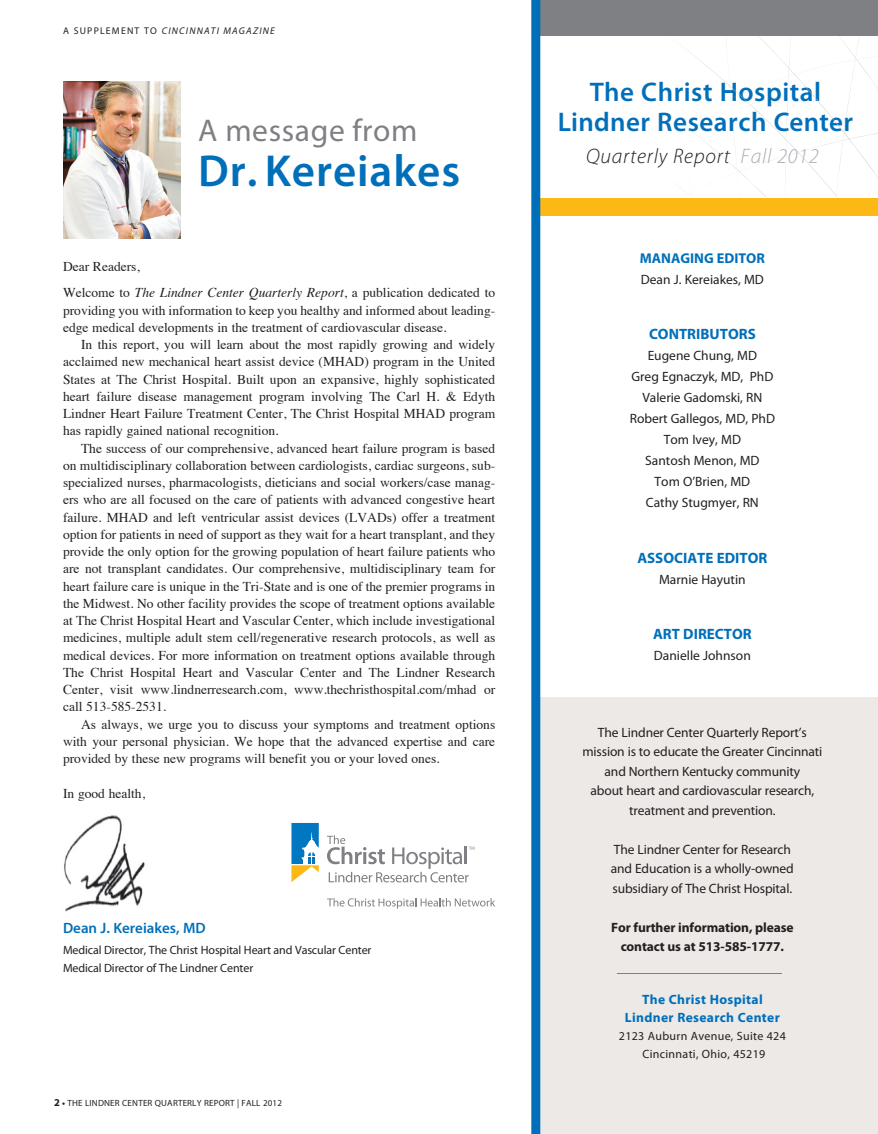
<style>
.page{position:relative;width:878px;height:1134px;background:#fff}
.page>*{position:absolute;margin:0;border:0;box-sizing:border-box;transform-origin:0 0}
.t1{font:600 45px "Myriad Pro";letter-spacing:.02em;color:#006fba}
.t2{font:31.5px "Myriad Pro";letter-spacing:.02em;color:#7e8083}
.t3{font:600 27px "Myriad Pro";letter-spacing:.02em;color:#006fba}
.t4{font:italic 300 21px "Myriad Pro";letter-spacing:.04em;color:#231f20}
.t5{font:700 15px "Myriad Pro";color:#006fba}
.t6{font:600 15px "Myriad Pro";color:#006fba}
.t7{font:700 14.25px "Myriad Pro";color:#006fba}
.t8{font:13.5px/17.2px "Times";color:#231f20;text-align:justify}
.t9{font:13.5px/19.5px "Myriad Pro";letter-spacing:-.01em;color:#231f20;text-align:center}
.t10{font:700 13.5px/19.5px "Myriad Pro";letter-spacing:-.01em;color:#231f20;text-align:center}
.t11{font:700 13.5px/18px "Myriad Pro";letter-spacing:.025em;color:#006fba;text-align:center}
.t12{font:12px/18px "Myriad Pro";letter-spacing:-.01em;color:#231f20}
.t13{font:12px "Myriad Pro";letter-spacing:.025em;color:#231f20}
.t14{font:italic 9.75px "Myriad Pro";letter-spacing:.125em;color:#231f20}
.t15{font:9px "Myriad Pro";letter-spacing:.02em;color:#231f20}
.s1{font-style:normal}
.s2{font-style:italic}
.s3{font-weight:700;font-size:10.5px}
.s4{font-weight:700}
.s5{color:#a6acb4}
</style>
<div class="page">
<div style="left:537px;top:698px;width:341px;height:436px;background:#ece9e7"></div>
<img style="left:63px;top:81px;width:117px;height:157px">
<img style="left:64px;top:815px;width:81px;height:97px">
<svg style="left:291px;top:823px;width:28px;height:59px"></svg>
<svg style="left:327px;top:835px;width:147px;height:47px"></svg>
<svg style="left:327px;top:898px;width:168px;height:11px"></svg>
<div style="left:540px;top:198px;width:338px;height:18px;background:#fcb814"></div>
<svg style="left:686px;top:36px;width:192px;height:160px"></svg>
<hr style="left:616px;top:973px;width:166px;height:1px;background:#7e8083">
<div style="left:537px;top:0;width:341px;height:36px;background:#7e8083"></div>
<div style="left:531px;top:0;width:9px;height:1134px;background:#006fba"></div>
<p class="t14" style="left:63px;top:25px;width:213px"><span class="s1">A SUPPLEMENT TO</span> CINCINNATI MAGAZINE</p>
<p class="t2" style="left:198px;top:111px;width:221px">A message from</p>
<p class="t1" style="left:198px;top:142px;width:263px">Dr. Kereiakes</p>
<p class="t8" style="left:63px;top:257px;width:78px">Dear Readers,</p>
<p class="t8" style="left:63px;top:283px;width:434px">Welcome to <span class="s2">The Lindner Center Quarterly Report</span>, a publication dedicated to providing you with information to keep you healthy and informed about leading&shy;edge medical developments in the treatment of cardiovascular disease.</p>
<p class="t8" style="left:63px;top:335px;width:434px;text-indent:18px">In this report, you will learn about the most rapidly growing and widely acclaimed new mechanical heart assist device (MHAD) program in the United States at The Christ Hospital. Built upon an expansive, highly sophisticated heart failure disease management program involving The Carl H. &amp; Edyth Lindner Heart Failure Treatment Center, The Christ Hospital MHAD program has rapidly gained national recognition.</p>
<p class="t8" style="left:63px;top:438px;width:434px;text-indent:18px">The success of our comprehensive, advanced heart failure program is based on multidisciplinary collaboration between cardiologists, cardiac surgeons, sub&shy;specialized nurses, pharmacologists, dieticians and social workers/case manag&shy;ers who are all focused on the care of patients with advanced congestive heart failure. MHAD and left ventricular assist devices (LVADs) offer a treatment option for patients in need of support as they wait for a heart transplant, and they provide the only option for the growing population of heart failure patients who are not transplant candidates. Our comprehensive, multidisciplinary team for heart failure care is unique in the Tri-State and is one of the premier programs in the Midwest. No other facility provides the scope of treatment options available at The Christ Hospital Heart and Vascular Center, which include investigational medicines, multiple adult stem cell/regenerative research protocols, as well as medical devices. For more information on treatment options available through The Christ Hospital Heart and Vascular Center and The Lindner Research Center, visit www.lindnerresearch.com, www.thechristhospital.com/mhad or call 513-585-2531.</p>
<p class="t8" style="left:63px;top:714px;width:434px;text-indent:18px">As always, we urge you to discuss your symptoms and treatment options with your personal physician. We hope that the advanced expertise and care provided by these new programs will benefit you or your loved ones.</p>
<p class="t8" style="left:63px;top:783px;width:84px">In good health,</p>
<p class="t6" style="left:63px;top:918px;width:144px">Dean J. Kereiakes, MD</p>
<p class="t12" style="left:63px;top:940px;width:310px">Medical Director, The Christ Hospital Heart and Vascular Center<br>Medical Director of The Lindner Center</p>
<p class="t15" style="left:54px;top:1097px;width:229px"><span class="s3">2</span> <span class="s4">•</span> THE LINDNER CENTER QUARTERLY REPORT | FALL 2012</p>
<p class="t3" style="left:589px;top:75px;width:233px">The Christ Hospital</p>
<p class="t3" style="left:557px;top:105px;width:297px">Lindner Research Center</p>
<p class="t4" style="left:586px;top:145px;width:234px">Quarterly Report <span class="s5">Fall 2012</span></p>
<p class="t7" style="left:639px;top:249px;width:127px">MANAGING EDITOR</p>
<p class="t9" style="left:641px;top:269px;width:124px">Dean J. Kereiakes, MD</p>
<p class="t5" style="left:649px;top:324px;width:108px">CONTRIBUTORS</p>
<p class="t9" style="left:629px;top:345px;width:147px;line-height:21px">Eugene Chung, MD<br>Greg Egnaczyk, MD, PhD<br>Valerie Gadomski, RN<br>Robert Gallegos, MD, PhD</p>
<p class="t9" style="left:663px;top:430px;width:79px">Tom Ivey, MD</p>
<p class="t9" style="left:645px;top:450px;width:116px;line-height:21px">Santosh Menon, MD<br>Tom O’Brien, MD<br>Cathy Stugmyer, RN</p>
<p class="t5" style="left:637px;top:548px;width:131px">ASSOCIATE EDITOR</p>
<p class="t9" style="left:659px;top:569px;width:88px">Marnie Hayutin</p>
<p class="t5" style="left:653px;top:624px;width:100px">ART DIRECTOR</p>
<p class="t9" style="left:654px;top:646px;width:98px">Danielle Johnson</p>
<p class="t9" style="left:582px;top:722px;width:241px">The Lindner Center Quarterly Report’s mission is to educate the Greater Cincinnati and Northern Kentucky community<br>about heart and cardiovascular research, treatment and prevention.</p>
<p class="t9" style="left:611px;top:839px;width:184px;text-align:left">The Lindner Center for Research and Education is a wholly-owned subsidiary of The Christ Hospital.</p>
<p class="t10" style="left:611px;top:917px;width:184px">For further information, please contact us at 513-585-1777.</p>
<p class="t11" style="left:625px;top:990px;width:156px">The Christ Hospital<br>Lindner Research Center</p>
<p class="t13" style="left:619px;top:1029px;width:168px">2123 Auburn Avenue, Suite 424</p>
<p class="t13" style="left:642px;top:1047px;width:124px">Cincinnati, Ohio, 45219</p>
</div>
